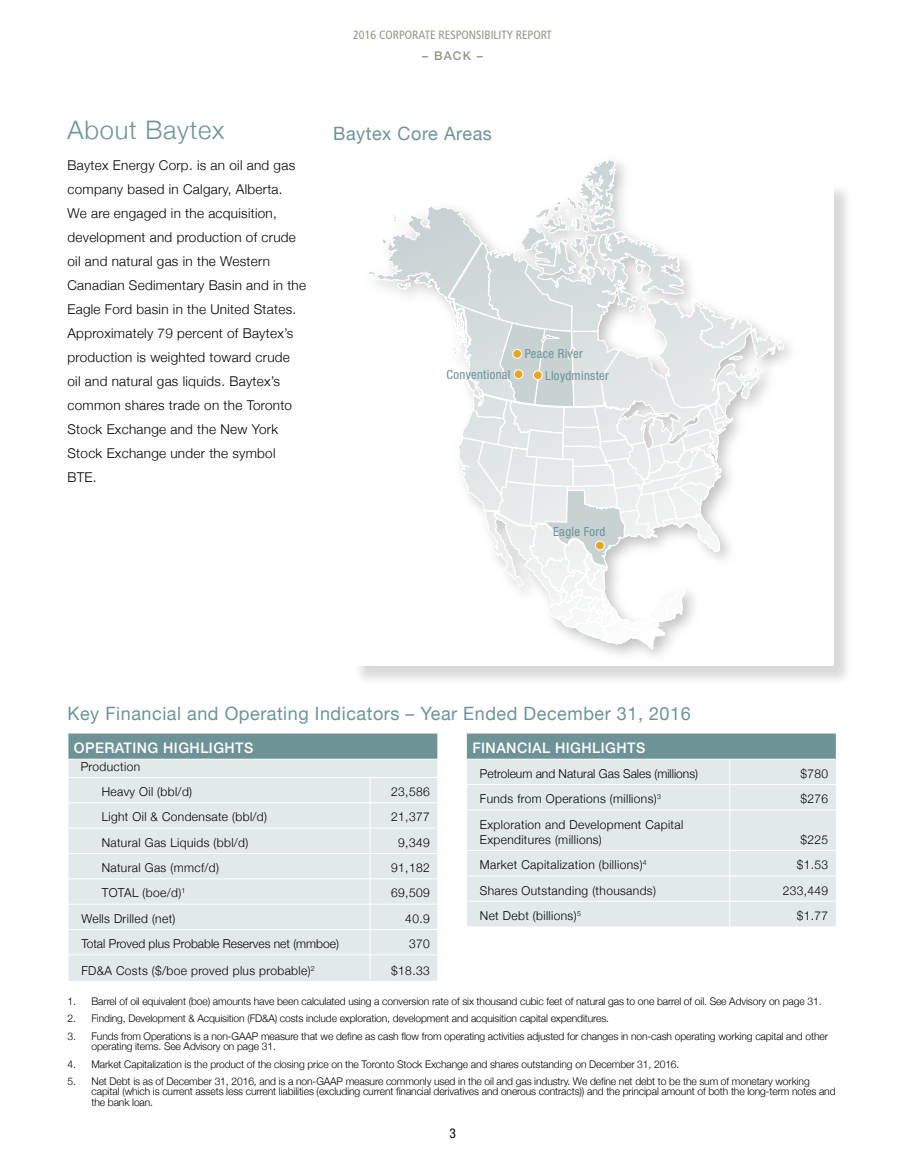
<style>
.page{position:relative;width:905px;height:1175px;background:#fff}
.page>*{position:absolute;margin:0;border:0;box-sizing:border-box;transform-origin:0 0}
.Header1{font:300 25.5px "Helvetica Neue";letter-spacing:.03em;color:#6d9396}
.Header2{font:18.3px "Helvetica Neue";letter-spacing:.03em;color:#6d9396}
.Header3{font:500 14.55px "Helvetica Neue";letter-spacing:.03em;color:#fff}
.Body_Text{font:300 13.5px/24px "Helvetica Neue";letter-spacing:.02em;color:#000}
.Body_Text-2{font:condensed 13.5px "Helvetica Neue LT Std";color:#000}
.t1{font:condensed 12.6px "Helvetica Neue LT Std";letter-spacing:.025em;color:#6d9396}
.Table_Text{font:300 12.3px/15.3px "Helvetica Neue";letter-spacing:.03em;color:#000}
.Table_Text-2{font:300 12.3px "Helvetica Neue";color:#000}
.t2{font:condensed 12px "Frutiger LT Std";color:#959485}
.Body_Text-3{font:500 12px "Helvetica Neue";color:#959485}
.Notes{font:300 10.5px/10.5px "Helvetica Neue";letter-spacing:-.01em;color:#000}
</style>
<div class="page">
<div style="left:353px;top:183px;width:500px;height:503px;background:#000;opacity:.15"></div>
<div style="left:351px;top:181px;width:482px;height:485px;background:#fff"></div>
<svg style="left:368px;top:160px;width:415px;height:489px"></svg>
<div style="left:533px;top:371px;width:9px;height:8px;background:#e9a422;border-radius:50%"></div>
<div style="left:533px;top:370px;width:9px;height:10px;border:1px solid #fff;border-radius:50%"></div>
<div style="left:595px;top:541px;width:9px;height:9px;background:#e9a422;border-radius:50%"></div>
<div style="left:595px;top:541px;width:9px;height:9px;border:1px solid #fff;border-radius:50%"></div>
<div style="left:514px;top:370px;width:9px;height:8px;background:#e9a422;border-radius:50%"></div>
<div style="left:513px;top:369px;width:10px;height:10px;border:1px solid #fff;border-radius:50%"></div>
<div style="left:513px;top:349px;width:8px;height:9px;background:#e9a422;border-radius:50%"></div>
<div style="left:512px;top:349px;width:10px;height:9px;border:1px solid #fff;border-radius:50%"></div>
<div style="left:68px;top:733px;width:370px;height:26px;background:#6d9396"></div>
<div style="left:69px;top:760px;width:368px;height:221px;background:#e2e9ea"></div>
<hr style="left:68px;top:777px;width:302px;height:1px;background:#fff">
<hr style="left:370px;top:777px;width:68px;height:1px;background:#fff">
<hr style="left:68px;top:802px;width:302px;height:1px;background:#fff">
<hr style="left:370px;top:802px;width:68px;height:1px;background:#fff">
<hr style="left:68px;top:827px;width:302px;height:1px;background:#fff">
<hr style="left:370px;top:827px;width:68px;height:1px;background:#fff">
<hr style="left:68px;top:853px;width:302px;height:1px;background:#fff">
<hr style="left:370px;top:853px;width:68px;height:1px;background:#fff">
<hr style="left:68px;top:878px;width:302px;height:1px;background:#fff">
<hr style="left:370px;top:878px;width:68px;height:1px;background:#fff">
<hr style="left:68px;top:903px;width:302px;height:1px;background:#fff">
<hr style="left:370px;top:903px;width:68px;height:1px;background:#fff">
<hr style="left:68px;top:929px;width:302px;height:1px;background:#fff">
<hr style="left:370px;top:929px;width:68px;height:1px;background:#fff">
<hr style="left:68px;top:954px;width:302px;height:1px;background:#fff">
<svg style="left:68px;top:733px;width:1px;height:248px"></svg>
<hr style="left:370px;top:954px;width:68px;height:1px;background:#fff">
<svg style="left:370px;top:778px;width:1px;height:203px"></svg>
<svg style="left:437px;top:733px;width:1px;height:27px"></svg>
<div style="left:466px;top:733px;width:370px;height:26px;background:#6d9396"></div>
<div style="left:467px;top:760px;width:369px;height:166px;background:#e2e9ea"></div>
<hr style="left:466px;top:784px;width:263px;height:1px;background:#fff">
<svg style="left:466px;top:733px;width:1px;height:27px"></svg>
<hr style="left:729px;top:784px;width:107px;height:1px;background:#fff">
<svg style="left:729px;top:759px;width:1px;height:50px"></svg>
<hr style="left:466px;top:809px;width:263px;height:1px;background:#fff">
<hr style="left:729px;top:809px;width:107px;height:1px;background:#fff">
<hr style="left:729px;top:810px;width:1px;height:40px;background:#fff">
<hr style="left:466px;top:850px;width:263px;height:1px;background:#fff">
<hr style="left:729px;top:850px;width:107px;height:1px;background:#fff">
<hr style="left:466px;top:875px;width:263px;height:1px;background:#fff">
<hr style="left:729px;top:875px;width:107px;height:1px;background:#fff">
<hr style="left:466px;top:900px;width:263px;height:1px;background:#fff">
<hr style="left:729px;top:900px;width:107px;height:1px;background:#fff">
<svg style="left:729px;top:851px;width:1px;height:75px"></svg>
<p class="t2" style="left:353px;top:28px;width:200px">2016 CORPORATE RESPONSIBILITY REPORT</p>
<p class="Header1" style="left:68px;top:110px;width:158px">About Baytex</p>
<p class="Body_Text" style="left:68px;top:152px;width:240px">Baytex Energy Corp. is an oil and gas company based in Calgary, Alberta.<br>We are engaged in the acquisition, development and production of crude oil and natural gas in the Western Canadian Sedimentary Basin and in the Eagle Ford basin in the United States.<br>Approximately 79 percent of Baytex’s production is weighted toward crude oil and natural gas liquids. Baytex’s common shares trade on the Toronto Stock Exchange and the New York Stock Exchange under the symbol BTE.</p>
<p class="Body_Text-3" style="left:422px;top:46px;width:62px">– BACK –</p>
<p class="Header2" style="left:333px;top:120px;width:160px">Baytex Core Areas</p>
<p class="t1" style="left:524px;top:347px;width:60px">Peace River</p>
<p class="t1" style="left:446px;top:367px;width:65px">Conventional</p>
<p class="t1" style="left:545px;top:368px;width:65px">Lloydminster</p>
<p class="t1" style="left:553px;top:524px;width:54px">Eagle Ford</p>
<p class="Header2" style="left:68px;top:700px;width:624px">Key Financial and Operating Indicators – Year Ended December 31, 2016</p>
<p class="Header3" style="left:74px;top:736px;width:181px">OPERATING HIGHLIGHTS</p>
<p class="Table_Text" style="left:81px;top:758px;width:61px">Production</p>
<p class="Table_Text" style="left:102px;top:783px;width:92px">Heavy Oil (bbl/d)</p>
<p class="Table_Text" style="left:391px;top:783px;width:40px">23,586</p>
<p class="Table_Text" style="left:102px;top:808px;width:167px">Light Oil &amp; Condensate (bbl/d)</p>
<p class="Table_Text" style="left:391px;top:808px;width:40px">21,377</p>
<p class="Table_Text" style="left:102px;top:833px;width:148px">Natural Gas Liquids (bbl/d)</p>
<p class="Table_Text" style="left:398px;top:833px;width:33px">9,349</p>
<p class="Table_Text" style="left:102px;top:859px;width:119px">Natural Gas (mmcf/d)</p>
<p class="Table_Text" style="left:391px;top:859px;width:40px">91,182</p>
<p class="Table_Text" style="left:102px;top:884px;width:85px">TOTAL (boe/d)<sup>1</sup></p>
<p class="Table_Text" style="left:391px;top:884px;width:40px">69,509</p>
<p class="Table_Text" style="left:81px;top:909px;width:96px">Wells Drilled (net)</p>
<p class="Table_Text" style="left:405px;top:909px;width:26px">40.9</p>
<p class="Table_Text-2" style="left:81px;top:933px;width:259px">Total Proved plus Probable Reserves net (mmboe)</p>
<p class="Table_Text" style="left:409px;top:935px;width:22px">370</p>
<p class="Table_Text" style="left:81px;top:961px;width:235px">FD&amp;A Costs ($/boe proved plus probable)<sup>2</sup></p>
<p class="Table_Text" style="left:391px;top:961px;width:40px">$18.33</p>
<p class="Header3" style="left:472px;top:736px;width:174px">FINANCIAL HIGHLIGHTS</p>
<p class="Table_Text-2" style="left:480px;top:763px;width:220px">Petroleum and Natural Gas Sales (millions)</p>
<p class="Table_Text" style="left:800px;top:765px;width:29px">$780</p>
<p class="Table_Text" style="left:480px;top:790px;width:182px">Funds from Operations (millions)<sup>3</sup></p>
<p class="Table_Text" style="left:800px;top:790px;width:29px">$276</p>
<p class="Table_Text" style="left:480px;top:815px;width:205px">Exploration and Development Capital<br>Expenditures (millions)</p>
<p class="Table_Text" style="left:800px;top:831px;width:29px">$225</p>
<p class="Table_Text" style="left:480px;top:856px;width:168px">Market Capitalization (billions)<sup>4</sup></p>
<p class="Table_Text" style="left:796px;top:856px;width:33px">$1.53</p>
<p class="Table_Text" style="left:480px;top:881px;width:178px">Shares Outstanding (thousands)</p>
<p class="Table_Text" style="left:782px;top:881px;width:47px">233,449</p>
<p class="Table_Text" style="left:480px;top:907px;width:102px">Net Debt (billions)<sup>5</sup></p>
<p class="Table_Text" style="left:796px;top:907px;width:33px">$1.77</p>
<p class="Notes" style="left:68px;top:995px;width:755px">1. Barrel of oil equivalent (boe) amounts have been calculated using a conversion rate of six thousand cubic feet of natural gas to one barrel of oil. See Advisory on page 31.</p>
<p class="Notes" style="left:68px;top:1012px;width:543px">2. Finding, Development &amp; Acquisition (FD&amp;A) costs include exploration, development and acquisition capital expenditures.</p>
<p class="Notes" style="left:92px;top:1029px;width:737px;text-indent:-24px">3. Funds from Operations is a non-GAAP measure that we define as cash flow from operating activities adjusted for changes in non-cash operating working capital and other operating items. See Advisory on page 31.</p>
<p class="Notes" style="left:68px;top:1057px;width:613px">4. Market Capitalization is the product of the closing price on the Toronto Stock Exchange and shares outstanding on December 31, 2016.</p>
<p class="Notes" style="left:92px;top:1075px;width:745px;text-indent:-24px">5. Net Debt is as of December 31, 2016, and is a non-GAAP measure commonly used in the oil and gas industry. We define net debt to be the sum of monetary working capital (which is current assets less current liabilities (excluding current financial derivatives and onerous contracts)) and the principal amount of both the long-term notes and the bank loan.</p>
<p class="Body_Text-2" style="left:449px;top:1125px;width:8px">3</p>
</div>
